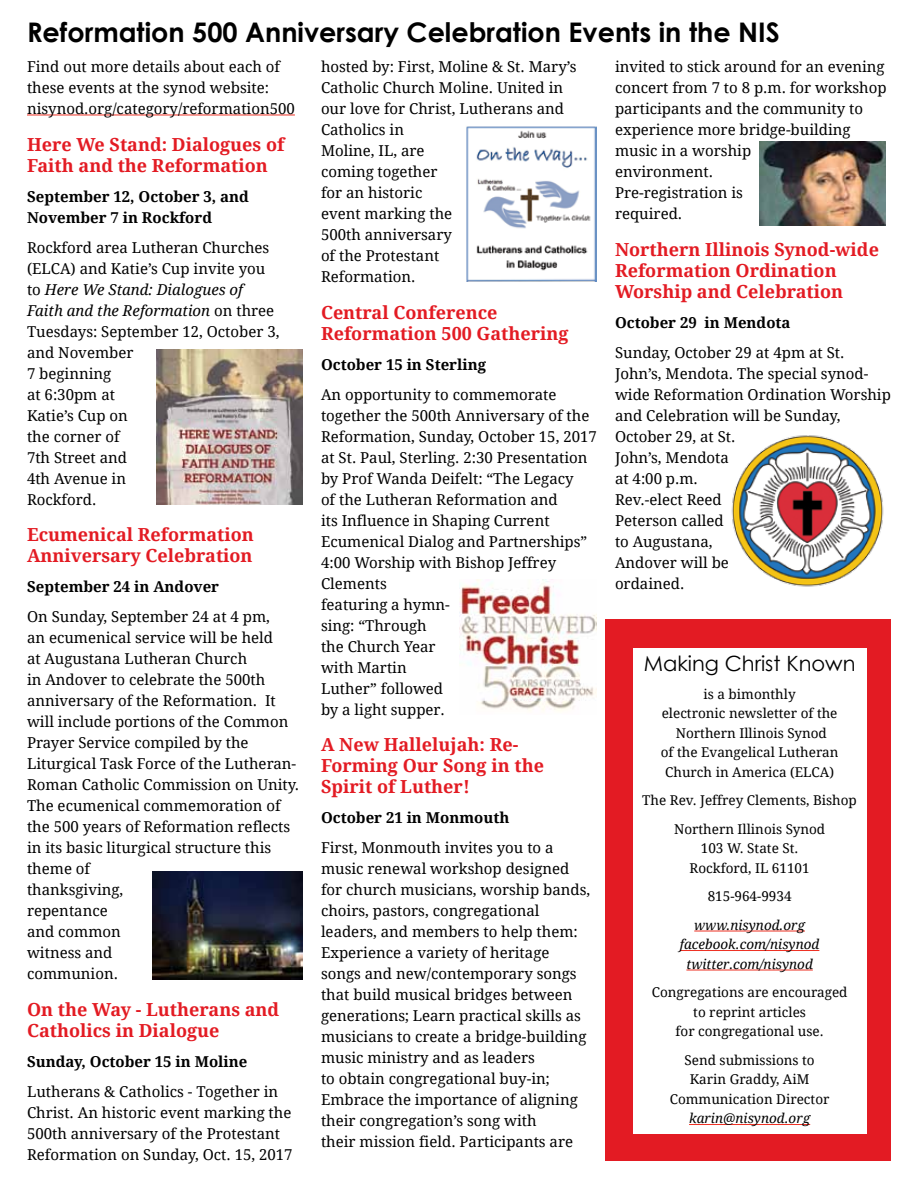
<style>
.page{position:relative;width:918px;height:1188px;background:#fff}
.page>*{position:absolute;margin:0;border:0;box-sizing:border-box;transform-origin:0 0}
.t1{font:700 27px "Century Gothic";color:#000}
.t2{font:21px "Century Gothic";color:#000}
.t3{font:700 18px/21px "Droid Serif";color:#e31b23}
.t4{font:15px/21px "Droid Serif";color:#000}
.t5{font:700 15px/21px "Droid Serif";color:#000}
.t6{font:13.5px/19.5px "Droid Serif";color:#000;text-align:center}
.t7{font:italic 13.5px/19.5px "Droid Serif";color:#000;text-align:center}
.s1{font-style:italic}
</style>
<div class="page">
<hr style="left:27px;top:115px;width:268px;height:1px;background:#ee3124">
<img style="left:760px;top:142px;width:126px;height:83px">
<img style="left:731px;top:435px;width:153px;height:152px">
<div style="left:606px;top:620px;width:285px;height:541px;background:#e31b23"></div>
<div style="left:633px;top:648px;width:233px;height:486px;background:#fff"></div>
<hr style="left:694px;top:931px;width:111px;height:1px;background:#ee3124">
<hr style="left:680px;top:950px;width:139px;height:1px;background:#ee3124">
<hr style="left:686px;top:970px;width:127px;height:1px;background:#ee3124">
<hr style="left:689px;top:1124px;width:121px;height:1px;background:#ee3124">
<img style="left:156px;top:350px;width:147px;height:154px">
<img style="left:459px;top:580px;width:138px;height:132px">
<img style="left:153px;top:871px;width:150px;height:108px">
<img style="left:466px;top:126px;width:131px;height:156px">
<h1 class="t1" style="left:27px;top:15px;width:754px">Reformation 500 Anniversary Celebration Events in the NIS</h1>
<p class="t4" style="left:27px;top:56px;width:269px">Find out more details about each of these events at the synod website: nisynod.org/category/reformation500</p>
<p class="t3" style="left:27px;top:134px;width:259px">Here We Stand: Dialogues of<br>Faith and the Reformation</p>
<p class="t5" style="left:27px;top:186px;width:224px">September 12, October 3, and<br>November 7 in Rockford</p>
<p class="t4" style="left:27px;top:237px;width:254px">Rockford area Lutheran Churches (ELCA) and Katie’s Cup invite you to <span class="s1">Here We Stand: Dialogues of<br>Faith and the Reformation</span> on three<br>Tuesdays: September 12, October 3, and November<br>7 beginning<br>at 6:30pm at<br>Katie’s Cup on<br>the corner of<br>7th Street and<br>4th Avenue in<br>Rockford.</p>
<p class="t3" style="left:27px;top:525px;width:228px">Ecumenical Reformation<br>Anniversary Celebration</p>
<p class="t5" style="left:27px;top:577px;width:194px">September 24 in Andover</p>
<p class="t4" style="left:27px;top:607px;width:274px">On Sunday, September 24 at 4 pm,<br>an ecumenical service will be held<br>at Augustana Lutheran Church<br>in Andover to celebrate the 500th anniversary of the Reformation. It will include portions of the Common<br>Prayer Service compiled by the<br>Liturgical Task Force of the Lutheran-<br>Roman Catholic Commission on Unity.<br>The ecumenical commemoration of the 500 years of Reformation reflects in its basic liturgical structure this theme of<br>thanksgiving,<br>repentance<br>and common<br>witness and<br>communion.</p>
<p class="t3" style="left:27px;top:999px;width:254px">On the Way - Lutherans and<br>Catholics in Dialogue</p>
<p class="t5" style="left:27px;top:1051px;width:222px">Sunday, October 15 in Moline</p>
<p class="t4" style="left:27px;top:1081px;width:267px">Lutherans &amp; Catholics - Together in Christ. An historic event marking the 500th anniversary of the Protestant Reformation on Sunday, Oct. 15, 2017</p>
<p class="t4" style="left:615px;top:56px;width:273px">invited to stick around for an evening concert from 7 to 8 p.m. for workshop participants and the community to experience more bridge-building music in a worship<br>environment.<br>Pre-registration is<br>required.</p>
<p class="t3" style="left:615px;top:239px;width:265px">Northern Illinois Synod-wide<br>Reformation Ordination<br>Worship and Celebration</p>
<p class="t5" style="left:615px;top:312px;width:177px">October 29 in Mendota</p>
<p class="t4" style="left:615px;top:342px;width:277px">Sunday, October 29 at 4pm at St.<br>John’s, Mendota. The special synod&shy;wide Reformation Ordination Worship and Celebration will be Sunday,<br>October 29, at St.<br>John’s, Mendota<br>at 4:00 p.m.<br>Rev.-elect Reed<br>Peterson called<br>to Augustana,<br>Andover will be<br>ordained.</p>
<p class="t4" style="left:321px;top:56px;width:257px">hosted by: First, Moline &amp; St. Mary’s<br>Catholic Church Moline. United in our love for Christ, Lutherans and<br>Catholics in<br>Moline, IL, are<br>coming together<br>for an historic<br>event marking the<br>500th anniversary<br>of the Protestant<br>Reformation.</p>
<p class="t3" style="left:321px;top:302px;width:249px">Central Conference<br>Reformation 500 Gathering</p>
<p class="t5" style="left:321px;top:354px;width:167px">October 15 in Sterling</p>
<p class="t4" style="left:321px;top:384px;width:277px">An opportunity to commemorate together the 500th Anniversary of the<br>Reformation, Sunday, October 15, 2017 at St. Paul, Sterling. 2:30 Presentation by Prof Wanda Deifelt: “The Legacy<br>of the Lutheran Reformation and<br>its Influence in Shaping Current<br>Ecumenical Dialog and Partnerships”<br>4:00 Worship with Bishop Jeffrey<br>Clements<br>featuring a hymn-<br>sing: “Through<br>the Church Year<br>with Martin<br>Luther” followed<br>by a light supper.</p>
<p class="t3" style="left:321px;top:735px;width:224px">A New Hallelujah: Re-<br>Forming Our Song in the<br>Spirit of Luther!</p>
<p class="t5" style="left:321px;top:808px;width:190px">October 21 in Monmouth</p>
<p class="t4" style="left:321px;top:838px;width:271px">First, Monmouth invites you to a music renewal workshop designed for church musicians, worship bands, choirs, pastors, congregational leaders, and members to help them:<br>Experience a variety of heritage songs and new/contemporary songs that build musical bridges between generations; Learn practical skills as musicians to create a bridge-building music ministry and as leaders<br>to obtain congregational buy-in; Embrace the importance of aligning their congregation’s song with<br>their mission field. Participants are</p>
<h2 class="t2" style="left:644px;top:650px;width:213px">Making Christ Known</h2>
<p class="t6" style="left:661px;top:685px;width:179px">is a bimonthly<br>electronic newsletter of the<br>Northern Illinois Synod<br>of the Evangelical Lutheran<br>Church in America (ELCA)</p>
<p class="t6" style="left:642px;top:787px;width:216px;line-height:28.5px">The Rev. Jeffrey Clements, Bishop<br>Northern Illinois Synod</p>
<p class="t6" style="left:690px;top:839px;width:122px">103 W. State St.<br>Rockford, IL 61101</p>
<p class="t6" style="left:708px;top:887px;width:85px">815-964-9934</p>
<p class="t7" style="left:680px;top:916px;width:141px">www.nisynod.org facebook.com/nisynod twitter.com/nisynod</p>
<p class="t6" style="left:652px;top:983px;width:197px">Congregations are encouraged to reprint articles<br>for congregational use.</p>
<p class="t6" style="left:670px;top:1051px;width:161px">Send submissions to<br>Karin Graddy, AiM<br>Communication Director</p>
<p class="t7" style="left:689px;top:1109px;width:123px">karin@nisynod.org</p>
</div>
